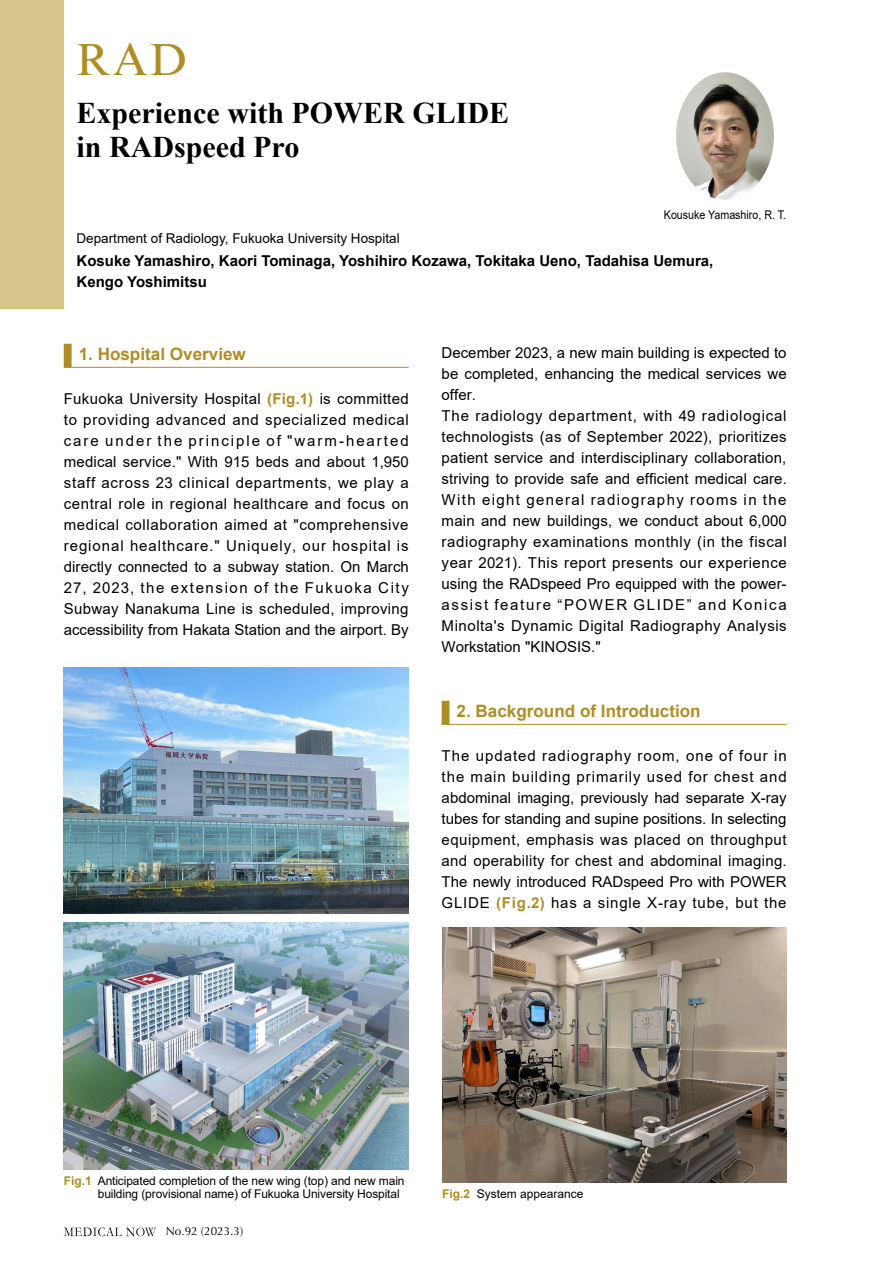
<style>
.page{position:relative;width:893px;height:1263px;background:#fff}
.page>*{position:absolute;margin:0;border:0;box-sizing:border-box;transform-origin:0 0}
.t1{font:45px "Times New Roman MT Std";color:#ae8e24}
.t2{font:700 30px/34.5px "Times New Roman";color:#000}
.t3{font:700 17.1px "Arial";color:#ae8e24}
.t4{font:15px/21px "Arial";letter-spacing:.015em;color:#000;text-align:justify}
.t5{font:700 15px/21px "Arial";color:#000}
.t6{font:13.5px "Arial";color:#000}
.t7{font:12px/13.5px "Arial";letter-spacing:-.01em;color:#000}
.t8{font:12px "Arial";letter-spacing:-.01em;color:#000;scale:.89 1}
.t9{font:11.7px "Optima LT Std";color:#000}
.s1{font-weight:700;color:#ae8e24}
</style>
<div class="page">
<svg style="left:64px;top:1227px;width:92px;height:9px"></svg>
<div style="left:64px;top:344px;width:8px;height:23px;background:#ae8e24"></div>
<hr style="left:64px;top:367px;width:345px;height:1px;background:#ae8e24">
<div style="left:442px;top:701px;width:7px;height:23px;background:#ae8e24"></div>
<hr style="left:442px;top:724px;width:345px;height:1px;background:#ae8e24">
<div style="left:0;top:0;width:64px;height:308px;background:#d7c48b"></div>
<img style="left:676px;top:72px;width:98px;height:128px">
<img style="left:64px;top:923px;width:344px;height:246px">
<img style="left:442px;top:927px;width:345px;height:255px">
<img style="left:64px;top:667px;width:344px;height:247px">
<h1 class="t1" style="left:77px;top:34px;width:112px">RAD</h1>
<h2 class="t2" style="left:77px;top:95px;width:434px">Experience with POWER GLIDE in RADspeed Pro</h2>
<p class="t8" style="left:664px;top:206px;width:139px">Kousuke Yamashiro, R. T.</p>
<p class="t6" style="left:77px;top:229px;width:325px">Department of Radiology, Fukuoka University Hospital</p>
<p class="t5" style="left:77px;top:250px;width:638px">Kosuke Yamashiro, Kaori Tominaga, Yoshihiro Kozawa, Tokitaka Ueno, Tadahisa Uemura,<br>Kengo Yoshimitsu</p>
<p class="t3" style="left:79px;top:342px;width:169px">1. Hospital Overview</p>
<p class="t4" style="left:64px;top:388px;width:347px">Fukuoka University Hospital <span class="s1">(Fig.1)</span> is committed to providing advanced and specialized medical care under the principle of "warm-hearted medical service." With 915 beds and about 1,950 staff across 23 clinical departments, we play a central role in regional healthcare and focus on medical collaboration aimed at "comprehensive regional healthcare." Uniquely, our hospital is directly connected to a subway station. On March 27, 2023, the extension of the Fukuoka City Subway Nanakuma Line is scheduled, improving accessibility from Hakata Station and the airport. By</p>
<p class="t4" style="left:442px;top:342px;width:347px;text-align:left">December 2023, a new main building is expected to be completed, enhancing the medical services we offer.<br>The radiology department, with 49 radiological technologists (as of September 2022), prioritizes patient service and interdisciplinary collaboration, striving to provide safe and efficient medical care.<br>With eight general radiography rooms in the main and new buildings, we conduct about 6,000 radiography examinations monthly (in the fiscal year 2021). This report presents our experience using the RADspeed Pro equipped with the power&shy;assist feature “POWER GLIDE” and Konica Minolta's Dynamic Digital Radiography Analysis Workstation "KINOSIS."</p>
<p class="t3" style="left:456px;top:699px;width:246px">2. Background of Introduction</p>
<p class="t4" style="left:442px;top:745px;width:347px">The updated radiography room, one of four in the main building primarily used for chest and abdominal imaging, previously had separate X-ray tubes for standing and supine positions. In selecting equipment, emphasis was placed on throughput and operability for chest and abdominal imaging.<br>The newly introduced RADspeed Pro with POWER GLIDE <span class="s1">(Fig.2)</span> has a single X-ray tube, but the</p>
<p class="t7" style="left:98px;top:1174px;width:308px;text-indent:-34px"><span class="s1">Fig.1</span> Anticipated completion of the new wing (top) and new main building (provisional name) of Fukuoka University Hospital</p>
<p class="t9" style="left:166px;top:1224px;width:79px">No.92 (2023.3)</p>
<p class="t7" style="left:442px;top:1187px;width:143px"><span class="s1">Fig.2</span> System appearance</p>
</div>
